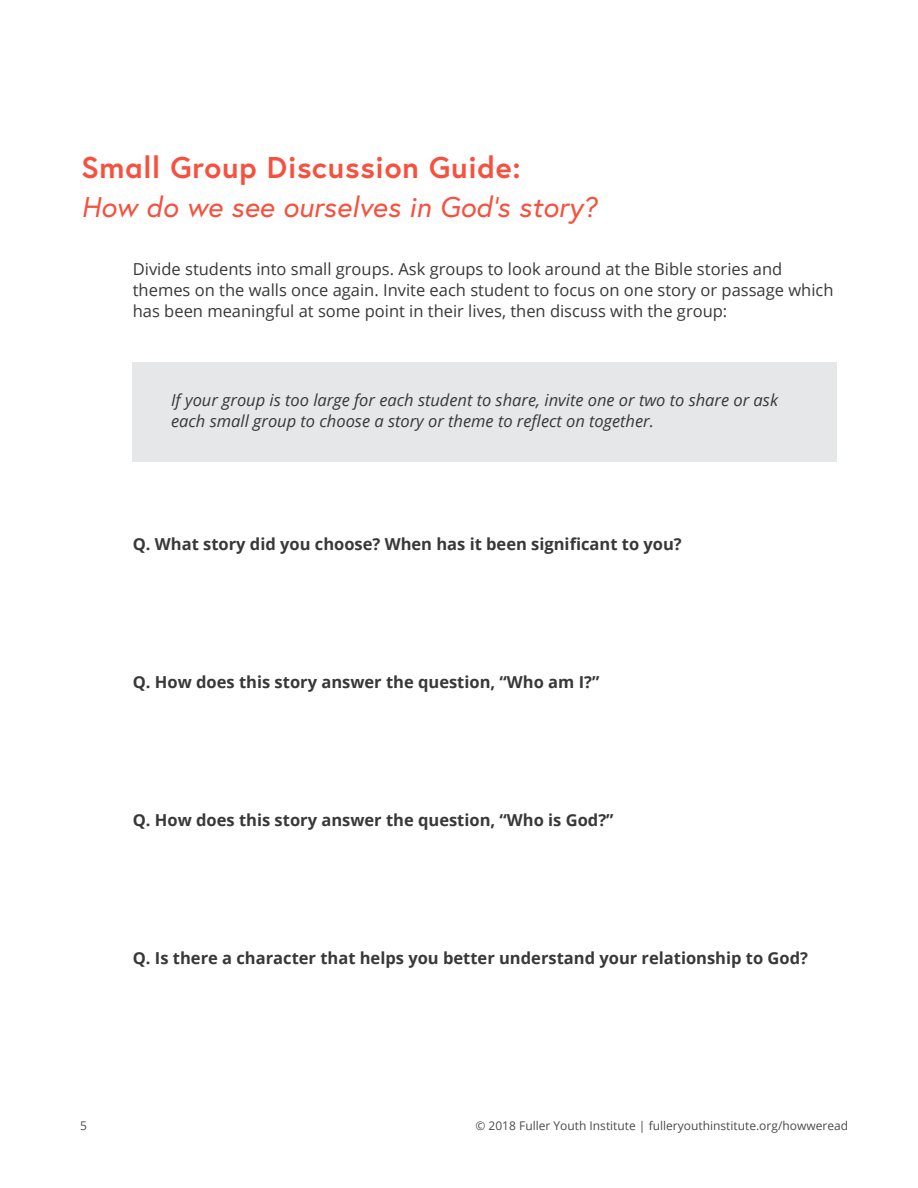
<style>
.page{position:relative;width:918px;height:1188px;background:#fff}
.page>*{position:absolute;margin:0;border:0;box-sizing:border-box;transform-origin:0 0}
.t1{font:700 30px "Europa";letter-spacing:.025em;color:#f6513f}
.t2{font:italic 28.5px "Europa";letter-spacing:.01em;color:#f6513f}
.t3{font:700 16.5px "Open Sans";color:#383839}
.t4{font:16.5px/21px "Open Sans";color:#383839}
.t5{font:italic 16.5px/21px "Open Sans";color:#383839}
.t6{font:12px "Open Sans";color:#4b4b4b}
</style>
<div class="page">
<div style="left:133px;top:362px;width:704px;height:100px;background:#e6e7e9"></div>
<p class="t1" style="left:81px;top:147px;width:441px">Small Group Discussion Guide:</p>
<p class="t2" style="left:81px;top:188px;width:517px">How do we see ourselves in God’s story?</p>
<p class="t4" style="left:133px;top:258px;width:702px">Divide students into small groups. Ask groups to look around at the Bible stories and themes on the walls once again. Invite each student to focus on one story or passage which has been meaningful at some point in their lives, then discuss with the group:</p>
<p class="t5" style="left:171px;top:389px;width:608px">If your group is too large for each student to share, invite one or two to share or ask each small group to choose a story or theme to reflect on together.</p>
<p class="t3" style="left:133px;top:533px;width:550px">Q. What story did you choose? When has it been significant to you?</p>
<p class="t3" style="left:133px;top:671px;width:468px">Q. How does this story answer the question, “Who am I?”</p>
<p class="t3" style="left:133px;top:809px;width:482px">Q. How does this story answer the question, “Who is God?”</p>
<p class="t3" style="left:133px;top:947px;width:677px">Q. Is there a character that helps you better understand your relationship to God?</p>
<p class="t6" style="left:80px;top:1117px;width:8px">5</p>
<p class="t6" style="left:475px;top:1117px;width:374px">© 2018 Fuller Youth Institute | fulleryouthinstitute.org/howweread</p>
</div>
